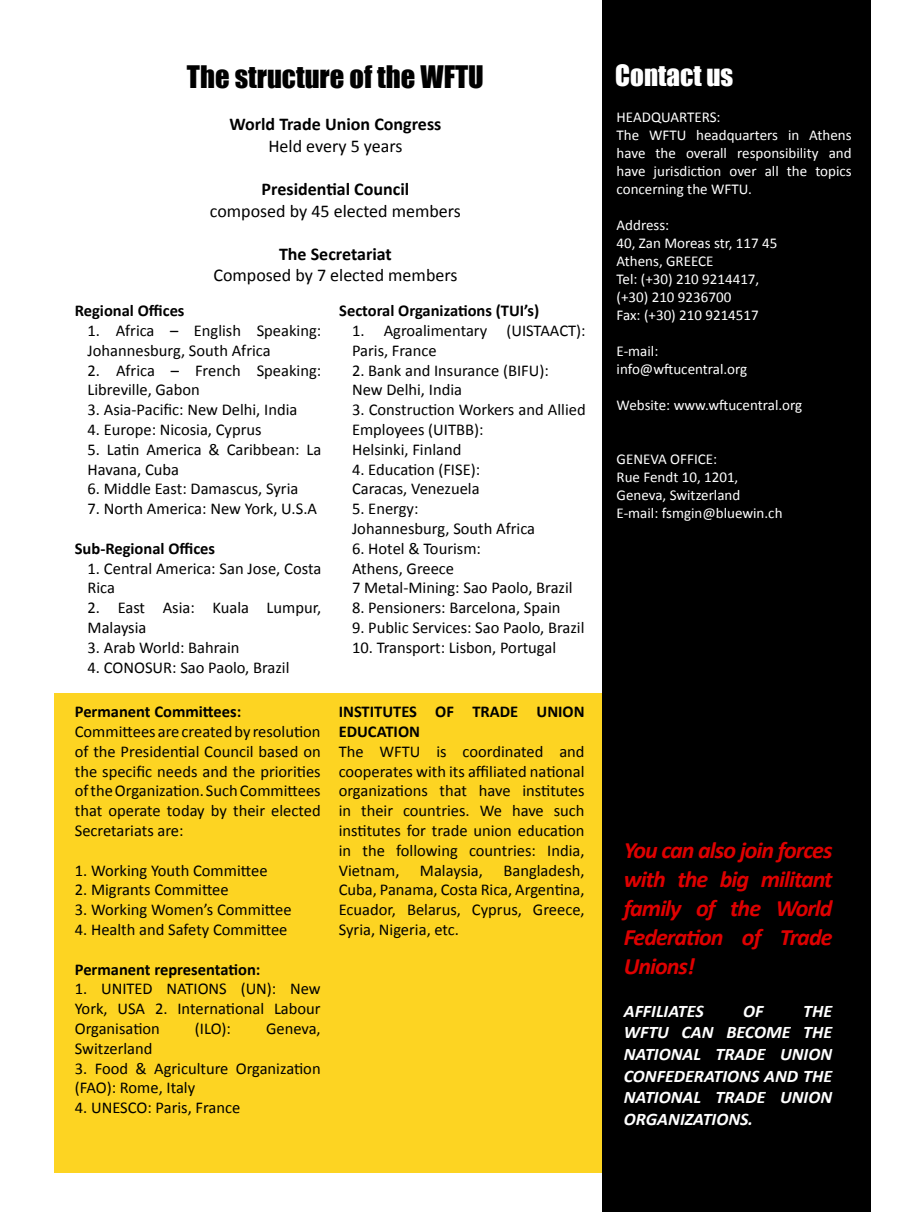
<style>
.page{position:relative;width:915px;height:1212px;background:#fff}
.page>*{position:absolute;margin:0;border:0;box-sizing:border-box;transform-origin:0 0}
.t1{font:28.5px "Impact";color:#000}
.t2{font:27px "Impact";color:#fff}
.t3{font:italic 700 23.55px/28.8px "Calibri";letter-spacing:-.04em;color:#de0000;text-align:justify}
.t4{font:18px "Calibri";color:#000}
.t5{font:700 18px "Calibri";color:#000}
.t6{font:italic 700 17.7px/21.6px "Calibri";color:#fff;text-align:justify}
.t7{font:16.5px/19.8px "Calibri";color:#000}
.t8{font:700 16.5px/19.8px "Calibri";color:#000}
.t9{font:15px/18px "Calibri";color:#fff}
</style>
<div class="page">
<div style="left:55px;top:693px;width:568px;height:480px;background:#fdd422"></div>
<div style="left:601px;top:0;width:269px;height:1212px;background:#000"></div>
<h1 class="t1" style="left:187px;top:54px;width:298px">The structure of the WFTU</h1>
<p class="t5" style="left:229px;top:113px;width:213px">World Trade Union Congress</p>
<p class="t4" style="left:268px;top:134px;width:135px">Held every 5 years</p>
<p class="t5" style="left:261px;top:177px;width:149px">Presidential Council</p>
<p class="t4" style="left:210px;top:199px;width:252px">composed by 45 elected members</p>
<p class="t5" style="left:279px;top:242px;width:114px">The Secretariat</p>
<p class="t4" style="left:213px;top:264px;width:245px">Composed by 7 elected members</p>
<p class="t8" style="left:75px;top:301px;width:111px">Regional Offices</p>
<p class="t7" style="left:87px;top:321px;width:235px">1. Africa – English Speaking:<br>Johannesburg, South Africa</p>
<p class="t7" style="left:87px;top:360px;width:235px">2. Africa – French Speaking:<br>Libreville, Gabon</p>
<p class="t7" style="left:87px;top:400px;width:211px">3. Asia-Pacific: New Delhi, India</p>
<p class="t7" style="left:87px;top:420px;width:175px">4. Europe: Nicosia, Cyprus</p>
<p class="t7" style="left:87px;top:439px;width:235px">5. Latin America &amp; Caribbean: La<br>Havana, Cuba</p>
<p class="t7" style="left:87px;top:479px;width:212px">6. Middle East: Damascus, Syria</p>
<p class="t7" style="left:87px;top:499px;width:231px">7. North America: New York, U.S.A</p>
<p class="t8" style="left:75px;top:538px;width:142px">Sub-Regional Offices</p>
<p class="t7" style="left:87px;top:558px;width:235px">1. Central America: San Jose, Costa<br>Rica</p>
<p class="t7" style="left:87px;top:598px;width:235px">2. East Asia: Kuala Lumpur,<br>Malaysia</p>
<p class="t7" style="left:87px;top:637px;width:153px">3. Arab World: Bahrain</p>
<p class="t7" style="left:87px;top:657px;width:203px">4. CONOSUR: Sao Paolo, Brazil</p>
<p class="t8" style="left:75px;top:702px;width:168px">Permanent Committees:</p>
<p class="t7" style="left:75px;top:721px;width:247px;text-align:justify">Committees are created by resolution of the Presidential Council based on the specific needs and the priorities of the Organization. Such Committees that operate today by their elected Secretariats are:</p>
<p class="t7" style="left:75px;top:860px;width:194px">1. Working Youth Committee</p>
<p class="t7" style="left:75px;top:880px;width:155px">2. Migrants Committee</p>
<p class="t7" style="left:75px;top:900px;width:218px">3. Working Women’s Committee</p>
<p class="t7" style="left:75px;top:919px;width:214px">4. Health and Safety Committee</p>
<p class="t8" style="left:75px;top:959px;width:187px">Permanent representation:</p>
<p class="t7" style="left:75px;top:979px;width:247px;text-align:justify">1. UNITED NATIONS (UN): New York, USA 2. International Labour Organisation</p>
<p class="t7" style="left:195px;top:1018px;width:38px">(ILO):</p>
<p class="t7" style="left:266px;top:1018px;width:56px">Geneva,</p>
<p class="t7" style="left:75px;top:1038px;width:79px">Switzerland</p>
<p class="t7" style="left:75px;top:1058px;width:247px">3. Food &amp; Agriculture Organization (FAO): Rome, Italy</p>
<p class="t7" style="left:75px;top:1098px;width:167px">4. UNESCO: Paris, France</p>
<p class="t8" style="left:339px;top:301px;width:201px">Sectoral Organizations (TUI’s)</p>
<p class="t7" style="left:352px;top:321px;width:235px">1. Agroalimentary (UISTAACT):<br>Paris, France</p>
<p class="t7" style="left:352px;top:360px;width:198px">2. Bank and Insurance (BIFU):<br>New Delhi, India</p>
<p class="t7" style="left:352px;top:400px;width:235px">3. Construction Workers and Allied<br>Employees (UITBB):<br>Helsinki, Finland</p>
<p class="t7" style="left:352px;top:459px;width:130px">4. Education (FISE):<br>Caracas, Venezuela</p>
<p class="t7" style="left:352px;top:499px;width:184px">5. Energy:<br>Johannesburg, South Africa</p>
<p class="t7" style="left:352px;top:538px;width:222px">6. Hotel &amp; Tourism:<br>Athens, Greece<br>7 Metal-Mining: Sao Paolo, Brazil</p>
<p class="t7" style="left:352px;top:598px;width:210px">8. Pensioners: Barcelona, Spain</p>
<p class="t7" style="left:352px;top:618px;width:234px">9. Public Services: Sao Paolo, Brazil</p>
<p class="t7" style="left:352px;top:637px;width:205px">10. Transport: Lisbon, Portugal</p>
<p class="t8" style="left:338px;top:702px;width:247px">INSTITUTES OF TRADE UNION<br>EDUCATION</p>
<p class="t7" style="left:338px;top:741px;width:247px;text-align:justify">The WFTU is coordinated and cooperates with its affiliated national organizations that have institutes in their countries. We have such institutes for trade union education in the following countries: India, Vietnam, Malaysia, Bangladesh, Cuba, Panama, Costa Rica, Argentina, Ecuador, Belarus, Cyprus, Greece, Syria, Nigeria, etc.</p>
<h2 class="t2" style="left:615px;top:55px;width:119px">Contact us</h2>
<p class="t9" style="left:616px;top:108px;width:236px">HEADQUARTERS:<br>The WFTU headquarters in Athens have the overall responsibility and have jurisdiction over all the topics concerning the WFTU.</p>
<p class="t9" style="left:616px;top:216px;width:162px">Address:<br>40, Zan Moreas str, 117 45<br>Athens, GREECE<br>Tel: (+30) 210 9214417, (+30) 210 9236700<br>Fax: (+30) 210 9214517</p>
<p class="t9" style="left:616px;top:342px;width:132px">E-mail: info@wftucentral.org</p>
<p class="t9" style="left:616px;top:396px;width:187px">Website: www.wftucentral.org</p>
<p class="t9" style="left:616px;top:450px;width:167px">GENEVA OFFICE:<br>Rue Fendt 10, 1201,<br>Geneva, Switzerland<br>E-mail: fsmgin@bluewin.ch</p>
<h3 class="t3" style="left:623px;top:836px;width:210px">YOU CAN ALSO JOIN FORCES WITH THE BIG MILITANT FAMILY OF THE WORLD FEDERATION OF TRADE UNIONS!</h3>
<p class="t6" style="left:623px;top:1000px;width:81px">AFFILIATES</p>
<p class="t6" style="left:743px;top:1000px;width:19px">OF</p>
<p class="t6" style="left:623px;top:1000px;width:210px;text-indent:179px">THE WFTU CAN BECOME THE NATIONAL TRADE UNION CONFEDERATIONS AND THE NATIONAL TRADE UNION ORGANIZATIONS.</p>
</div>
